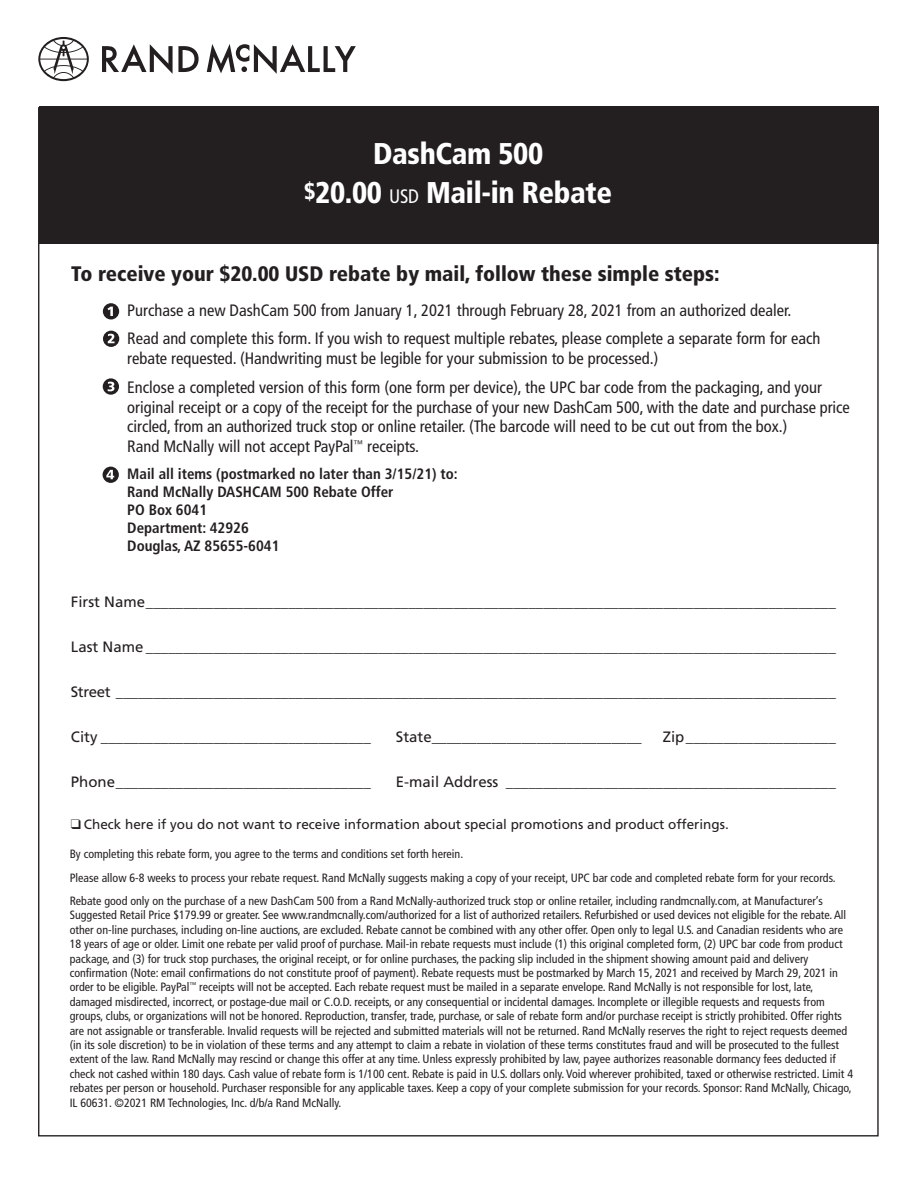
<style>
.page{position:relative;width:918px;height:1188px;background:#fff}
.page>*{position:absolute;margin:0;border:0;box-sizing:border-box;transform-origin:0 0}
.t1{font:900 condensed 30px/39px "Frutiger";letter-spacing:-.01em;color:#fff;text-align:center}
.t2{font:900 condensed 21px "Frutiger";color:#231f20}
.t3{font:condensed 16.5px/28.8px "Frutiger";color:#231f20}
.t4{font:15px "Frutiger";color:#231f20}
.t5{font:700 condensed 15px/18px "Frutiger";color:#231f20}
.t6{font:13.5px "Frutiger";color:#231f20}
.t7{font:condensed 12px/14.4px "Frutiger";color:#231f20}
.s1{font-size:22.5px}
.s2{font-weight:400;font-size:19.5px}
</style>
<div class="page">
<div style="left:39px;top:107px;width:839px;height:137px;background:#231f20"></div>
<div style="left:103px;top:303px;width:16px;height:16px;background:#231f20;border-radius:50%"></div>
<svg style="left:107px;top:307px;width:6px;height:9px"></svg>
<svg style="left:103px;top:331px;width:16px;height:16px"></svg>
<svg style="left:108px;top:334px;width:7px;height:9px"></svg>
<svg style="left:103px;top:378px;width:16px;height:17px"></svg>
<svg style="left:108px;top:382px;width:6px;height:9px"></svg>
<svg style="left:103px;top:467px;width:16px;height:16px"></svg>
<svg style="left:106px;top:470px;width:8px;height:9px"></svg>
<svg style="left:102px;top:44px;width:254px;height:30px"></svg>
<svg style="left:38px;top:37px;width:51px;height:44px"></svg>
<h1 class="t1" style="left:304px;top:134px;width:310px">DashCam 500<br><span class="s1">$</span>20.00 <span class="s2">USD</span> Mail-in Rebate</h1>
<h2 class="t2" style="left:71px;top:261px;width:650px">To receive your $20.00 USD rebate by mail, follow these simple steps:</h2>
<h3 class="t3" style="left:127px;top:295px;width:695px">Purchase a new DashCam 500 from January 1, 2021 through February 28, 2021 from an authorized dealer.<br>Read and complete this form. If you wish to request multiple rebates, please complete a separate form for each</h3>
<h3 class="t3" style="left:127px;top:344px;width:696px">rebate requested. (Handwriting must be legible for your submission to be processed.)<br>Enclose a completed version of this form (one form per device), the UPC bar code from the packaging, and your</h3>
<p class="t3" style="left:127px;top:397px;width:724px;line-height:19.8px">original receipt or a copy of the receipt for the purchase of your new DashCam 500, with the date and purchase price circled, from an authorized truck stop or online retailer. (The barcode will need to be cut out from the box.)<br>Rand McNally will not accept PayPal<sup>™</sup> receipts.</p>
<p class="t5" style="left:127px;top:465px;width:332px">Mail all items (postmarked no later than 3/15/21) to:<br>Rand McNally DASHCAM 500 Rebate Offer<br>PO Box 6041<br>Department: 42926<br>Douglas, AZ 85655-6041</p>
<p class="t4" style="left:71px;top:593px;width:766px">First Name____________________________________________________________________________________________</p>
<p class="t4" style="left:71px;top:638px;width:766px">Last Name ____________________________________________________________________________________________</p>
<p class="t4" style="left:71px;top:683px;width:767px">Street ________________________________________________________________________________________________</p>
<p class="t4" style="left:71px;top:728px;width:301px">City ____________________________________</p>
<p class="t4" style="left:396px;top:728px;width:247px">State____________________________</p>
<p class="t4" style="left:663px;top:728px;width:175px">Zip____________________</p>
<p class="t4" style="left:71px;top:773px;width:301px">Phone__________________________________</p>
<p class="t4" style="left:396px;top:773px;width:441px">E-mail Address ____________________________________________</p>
<p class="t6" style="left:71px;top:817px;width:659px">❑ Check here if you do not want to receive information about special promotions and product offerings.</p>
<p class="t7" style="left:70px;top:843px;width:767px;line-height:23.4px">By completing this rebate form, you agree to the terms and conditions set forth herein.<br>Please allow 6-8 weeks to process your rebate request. Rand McNally suggests making a copy of your receipt, UPC bar code and completed rebate form for your records.<br>Rebate good only on the purchase of a new DashCam 500 from a Rand McNally-authorized truck stop or online retailer, including randmcnally.com, at Manufacturer’s</p>
<p class="t7" style="left:70px;top:908px;width:785px">Suggested Retail Price $179.99 or greater. See www.randmcnally.com/authorized for a list of authorized retailers. Refurbished or used devices not eligible for the rebate. All other on-line purchases, including on-line auctions, are excluded. Rebate cannot be combined with any other offer. Open only to legal U.S. and Canadian residents who are 18 years of age or older. Limit one rebate per valid proof of purchase. Mail-in rebate requests must include (1) this original completed form, (2) UPC bar code from product package, and (3) for truck stop purchases, the original receipt, or for online purchases, the packing slip included in the shipment showing amount paid and delivery confirmation (Note: email confirmations do not constitute proof of payment). Rebate requests must be postmarked by March 15, 2021 and received by March 29, 2021 in order to be eligible. PayPal<sup>™</sup> receipts will not be accepted. Each rebate request must be mailed in a separate envelope. Rand McNally is not responsible for lost, late, damaged misdirected, incorrect, or postage-due mail or C.O.D. receipts, or any consequential or incidental damages. Incomplete or illegible requests and requests from groups, clubs, or organizations will not be honored. Reproduction, transfer, trade, purchase, or sale of rebate form and/or purchase receipt is strictly prohibited. Offer rights are not assignable or transferable. Invalid requests will be rejected and submitted materials will not be returned. Rand McNally reserves the right to reject requests deemed (in its sole discretion) to be in violation of these terms and any attempt to claim a rebate in violation of these terms constitutes fraud and will be prosecuted to the fullest extent of the law. Rand McNally may rescind or change this offer at any time. Unless expressly prohibited by law, payee authorizes reasonable dormancy fees deducted if check not cashed within 180 days. Cash value of rebate form is 1/100 cent. Rebate is paid in U.S. dollars only. Void wherever prohibited, taxed or otherwise restricted. Limit 4 rebates per person or household. Purchaser responsible for any applicable taxes. Keep a copy of your complete submission for your records. Sponsor: Rand McNally, Chicago, IL 60631. ©2021 RM Technologies, Inc. d/b/a Rand McNally.</p>
</div>
